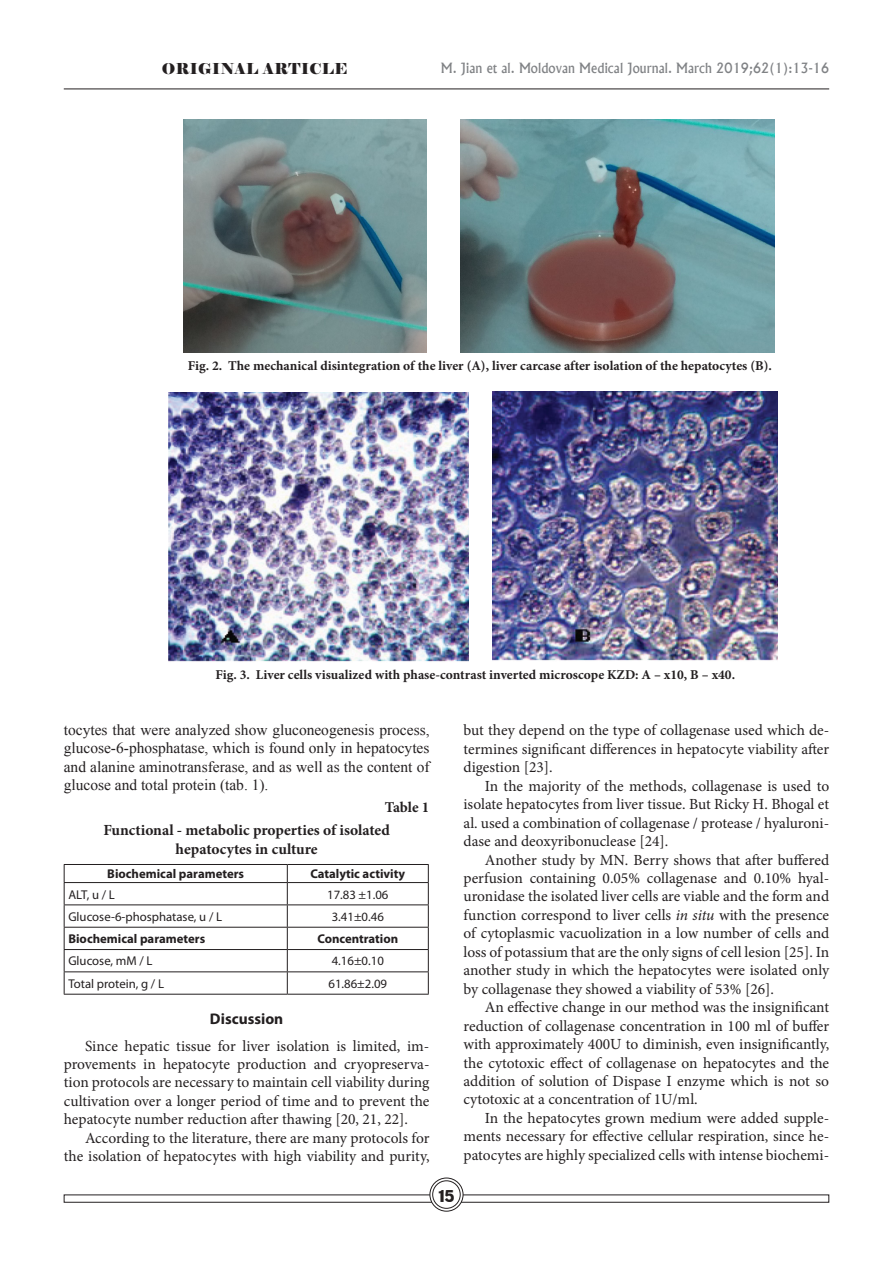
<style>
.page{position:relative;width:893px;height:1276px;background:#fff}
.page>*{position:absolute;margin:0;border:0;box-sizing:border-box;transform-origin:0 0}
.t1{font:15.45px/18.5px "Minion Pro";color:#231f20;text-align:justify}
.t2{font:15.45px/18.5px "Times New Roman";color:#231f20;text-align:justify}
.t3{font:700 15.45px/18.6px "Minion Pro";color:#231f20;text-align:center}
.t4{font:700 15.45px "Myriad Pro";color:#231f20}
.t5{font:15px "Elephant";letter-spacing:.025em;color:#231f20}
.t6{font:700 15px "Minion Pro";letter-spacing:-.005em;color:#231f20}
.t7{font:15px "Adver Gothic";color:#231f20;scale:.9 1}
.t8{font:700 13.5px "Minion Pro";color:#231f20}
.t9{font:500 13.5px "Albertus";letter-spacing:.01em;color:#808285;scale:.95 1}
.t10{font:12.75px "Myriad Pro";color:#231f20}
.t11{font:700 12.75px "Myriad Pro";color:#231f20}
.s1{font-style:italic}
</style>
<div class="page">
<hr style="left:64px;top:89px;width:765px;height:1px;background:#231f20">
<hr style="left:64px;top:864px;width:223px;height:1px;background:#231f20">
<hr style="left:287px;top:864px;width:142px;height:1px;background:#231f20">
<hr style="left:64px;top:882px;width:223px;height:1px;background:#231f20">
<hr style="left:287px;top:882px;width:142px;height:1px;background:#231f20">
<hr style="left:64px;top:904px;width:223px;height:1px;background:#231f20">
<hr style="left:287px;top:904px;width:142px;height:1px;background:#231f20">
<hr style="left:64px;top:927px;width:223px;height:1px;background:#231f20">
<hr style="left:287px;top:927px;width:142px;height:1px;background:#231f20">
<hr style="left:64px;top:949px;width:223px;height:1px;background:#231f20">
<hr style="left:287px;top:949px;width:142px;height:1px;background:#231f20">
<hr style="left:64px;top:971px;width:223px;height:1px;background:#231f20">
<svg style="left:64px;top:865px;width:1px;height:129px"></svg>
<hr style="left:287px;top:971px;width:142px;height:1px;background:#231f20">
<svg style="left:287px;top:865px;width:1px;height:129px"></svg>
<svg style="left:428px;top:865px;width:1px;height:129px"></svg>
<hr style="left:64px;top:994px;width:223px;height:1px;background:#231f20">
<hr style="left:287px;top:994px;width:142px;height:1px;background:#231f20">
<img style="left:461px;top:120px;width:314px;height:232px">
<img style="left:184px;top:119px;width:243px;height:234px">
<img style="left:168px;top:393px;width:301px;height:269px">
<img style="left:493px;top:391px;width:284px;height:270px">
<svg style="left:430px;top:1178px;width:33px;height:33px"></svg>
<div style="left:429px;top:1177px;width:34px;height:34px;border:1px solid #231f20;border-radius:50%"></div>
<div style="left:433px;top:1180px;width:27px;height:28px;background:#fff;border-radius:50%"></div>
<div style="left:432px;top:1180px;width:29px;height:28px;border:1px solid #231f20;border-radius:50%"></div>
<p class="t5" style="left:162px;top:59px;width:187px">ORIGINAL ARTICLE</p>
<p class="t9" style="left:441px;top:59px;width:410px">M. Jian et al. Moldovan Medical Journal. March 2019;62(1):13-16</p>
<p class="t8" style="left:188px;top:356px;width:586px">Fig. 2. The mechanical disintegration of the liver (A), liver carcase after isolation of the hepatocytes (B).</p>
<p class="t8" style="left:215px;top:665px;width:521px">Fig. 3. Liver cells visualized with phase-contrast inverted microscope KZD: A – x10, B – x40.</p>
<p class="t2" style="left:64px;top:720px;width:367px">tocytes that were analyzed show gluconeogenesis process, glucose-6-phosphatase, which is found only in hepatocytes and alanine aminotransferase, and as well as the content of glucose and total protein (tab. 1).</p>
<p class="t6" style="left:385px;top:797px;width:46px">Table 1</p>
<p class="t3" style="left:103px;top:821px;width:288px">Functional - metabolic properties of isolated hepatocytes in culture</p>
<p class="t11" style="left:107px;top:865px;width:138px">Biochemical parameters</p>
<p class="t11" style="left:310px;top:865px;width:96px">Catalytic activity</p>
<p class="t10" style="left:68px;top:886px;width:48px">ALT, u / L</p>
<p class="t10" style="left:327px;top:886px;width:63px">17.83 ±1.06</p>
<p class="t10" style="left:68px;top:908px;width:155px">Glucose-6-phosphatase, u / L</p>
<p class="t10" style="left:332px;top:908px;width:54px">3.41±0.46</p>
<p class="t11" style="left:68px;top:930px;width:138px">Biochemical parameters</p>
<p class="t11" style="left:317px;top:930px;width:82px">Concentration</p>
<p class="t10" style="left:68px;top:953px;width:86px">Glucose, mM / L</p>
<p class="t10" style="left:332px;top:953px;width:54px">4.16±0.10</p>
<p class="t10" style="left:68px;top:975px;width:97px">Total protein, g / L</p>
<p class="t10" style="left:328px;top:975px;width:60px">61.86±2.09</p>
<p class="t4" style="left:210px;top:1008px;width:75px">Discussion</p>
<p class="t1" style="left:64px;top:1036px;width:367px;text-indent:21px">Since hepatic tissue for liver isolation is limited, im&shy;provements in hepatocyte production and cryopreserva&shy;tion protocols are necessary to maintain cell viability during cultivation over a longer period of time and to prevent the hepatocyte number reduction after thawing [20, 21, 22].</p>
<p class="t1" style="left:64px;top:1128px;width:367px;text-align:right">According to the literature, there are many protocols for the isolation of hepatocytes with high viability and purity,</p>
<p class="t1" style="left:463px;top:721px;width:367px">but they depend on the type of collagenase used which de&shy;termines significant differences in hepatocyte viability after digestion [23].</p>
<p class="t1" style="left:463px;top:776px;width:367px;text-indent:21px">In the majority of the methods, collagenase is used to isolate hepatocytes from liver tissue. But Ricky H. Bhogal et al. used a combination of collagenase / protease / hyaluroni&shy;dase and deoxyribonuclease [24].</p>
<p class="t1" style="left:463px;top:850px;width:367px;text-indent:21px">Another study by MN. Berry shows that after buffered perfusion containing 0.05% collagenase and 0.10% hyal&shy;uronidase the isolated liver cells are viable and the form and function correspond to liver cells <span class="s1">in situ</span> with the presence of cytoplasmic vacuolization in a low number of cells and loss of potassium that are the only signs of cell lesion [25]. In another study in which the hepatocytes were isolated only by collagenase they showed a viability of 53% [26].</p>
<p class="t1" style="left:463px;top:998px;width:367px;text-indent:21px">An effective change in our method was the insignificant reduction of collagenase concentration in 100 ml of buffer with approximately 400U to diminish, even insignificantly, the cytotoxic effect of collagenase on hepatocytes and the addition of solution of Dispase I enzyme which is not so cytotoxic at a concentration of 1U/ml.</p>
<p class="t1" style="left:463px;top:1108px;width:367px;text-indent:21px">In the hepatocytes grown medium were added supple&shy;ments necessary for effective cellular respiration, since he&shy;patocytes are highly specialized cells with intense biochemi-</p>
<p class="t7" style="left:438px;top:1186px;width:20px">15</p>
</div>
